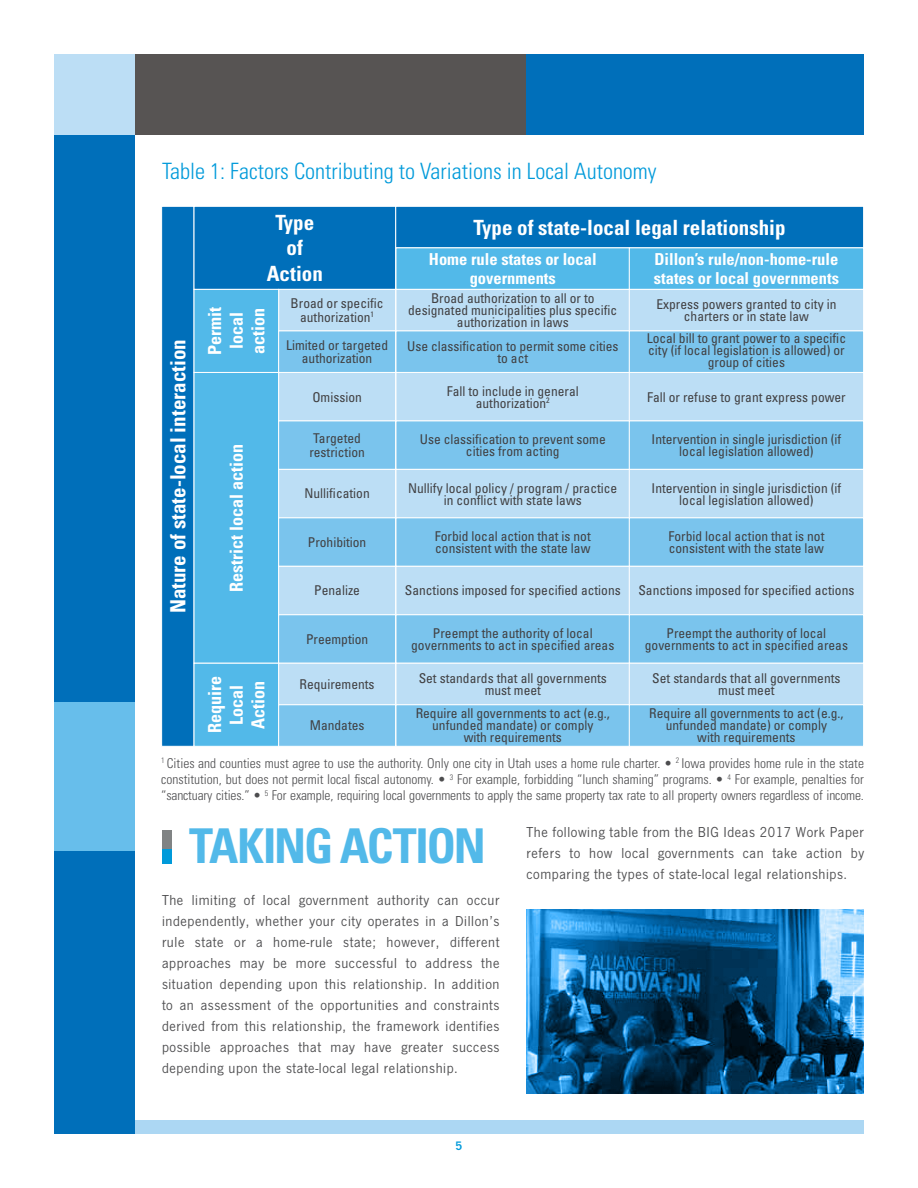
<style>
.page{position:relative;width:918px;height:1188px;background:#fff}
.page>*{position:absolute;margin:0;border:0;box-sizing:border-box;transform-origin:0 0}
.t1{font:700 condensed 48px "Univers LT Std";letter-spacing:-.045em;color:#52b9e9}
.t2{font:300 condensed 22.5px "Univers LT Std";color:#009ada}
.t3{font:700 condensed 21px/25.2px "Univers LT Std";color:#fff;text-align:center}
.t4{font:700 condensed 18px/21.6px "Univers LT Std";color:#fff}
.t5{font:700 condensed 16.5px/19.8px "Univers LT Std";color:#fff;text-align:center}
.t6{font:15px/21px "News Got";letter-spacing:.04em;color:#4d4d4f;text-align:justify}
.t7{font:condensed 13.5px/12px "Univers LT Std";color:#414042;text-align:center}
.t8{font:300 condensed 13.5px/16.2px "Univers LT Std";letter-spacing:-.01em;color:#4d4d4f;text-align:justify}
.t9{font:12.75px "News Got Dem";color:#009ada}
</style>
<div class="page">
<div style="left:54px;top:54px;width:81px;height:1080px;background:#006fba"></div>
<div style="left:54px;top:54px;width:810px;height:81px;background:#bcdef5"></div>
<div style="left:135px;top:54px;width:729px;height:81px;background:#575453"></div>
<div style="left:135px;top:1120px;width:729px;height:14px;background:#acd7f3"></div>
<div style="left:526px;top:54px;width:338px;height:81px;background:#006fba"></div>
<div style="left:54px;top:702px;width:81px;height:148px;background:#67beeb"></div>
<div style="left:161px;top:206px;width:33px;height:541px;background:#006fba;border:1px solid #fff"></div>
<div style="left:395px;top:206px;width:469px;height:42px;background:#006fba;border:1px solid #fff"></div>
<div style="left:194px;top:206px;width:202px;height:84px;background:#006fba;border:1px solid #fff"></div>
<div style="left:396px;top:247px;width:234px;height:43px;background:#52b9e9;border:1px solid #fff"></div>
<div style="left:629px;top:247px;width:235px;height:43px;background:#52b9e9;border:1px solid #fff"></div>
<div style="left:278px;top:289px;width:118px;height:42px;background:#bcdef5;border:1px solid #fff"></div>
<div style="left:194px;top:289px;width:85px;height:84px;background:#52b9e9;border:1px solid #fff"></div>
<div style="left:194px;top:372px;width:85px;height:292px;background:#52b9e9"></div>
<div style="left:194px;top:663px;width:85px;height:84px;background:#52b9e9;border:1px solid #fff"></div>
<div style="left:396px;top:289px;width:234px;height:42px;background:#bcdef5;border:1px solid #fff"></div>
<div style="left:629px;top:289px;width:235px;height:42px;background:#bcdef5;border:1px solid #fff"></div>
<div style="left:278px;top:331px;width:118px;height:42px;background:#7ac4ed;border:1px solid #fff"></div>
<div style="left:396px;top:331px;width:234px;height:42px;background:#7ac4ed"></div>
<div style="left:629px;top:331px;width:235px;height:42px;background:#7ac4ed"></div>
<div style="left:278px;top:372px;width:118px;height:49px;background:#bcdef5;border:1px solid #fff"></div>
<div style="left:396px;top:372px;width:234px;height:49px;background:#bcdef5;border:1px solid #fff"></div>
<div style="left:629px;top:372px;width:235px;height:49px;background:#bcdef5;border:1px solid #fff"></div>
<div style="left:278px;top:421px;width:118px;height:49px;background:#7ac4ed;border:1px solid #fff"></div>
<div style="left:396px;top:421px;width:234px;height:49px;background:#7ac4ed"></div>
<div style="left:629px;top:421px;width:235px;height:49px;background:#7ac4ed"></div>
<div style="left:278px;top:469px;width:118px;height:49px;background:#bcdef5;border:1px solid #fff"></div>
<div style="left:396px;top:469px;width:234px;height:49px;background:#bcdef5;border:1px solid #fff"></div>
<div style="left:629px;top:469px;width:235px;height:49px;background:#bcdef5;border:1px solid #fff"></div>
<div style="left:278px;top:517px;width:118px;height:50px;background:#7ac4ed;border:1px solid #fff"></div>
<div style="left:396px;top:517px;width:234px;height:50px;background:#7ac4ed;border:1px solid #fff"></div>
<div style="left:629px;top:517px;width:235px;height:50px;background:#7ac4ed;border:1px solid #fff"></div>
<div style="left:278px;top:566px;width:118px;height:49px;background:#bcdef5;border:1px solid #fff"></div>
<div style="left:396px;top:566px;width:234px;height:49px;background:#bcdef5;border:1px solid #fff"></div>
<div style="left:629px;top:566px;width:235px;height:49px;background:#bcdef5;border:1px solid #fff"></div>
<div style="left:278px;top:614px;width:118px;height:50px;background:#7ac4ed;border:1px solid #fff"></div>
<div style="left:396px;top:614px;width:234px;height:50px;background:#7ac4ed;border:1px solid #fff"></div>
<div style="left:629px;top:614px;width:235px;height:50px;background:#7ac4ed;border:1px solid #fff"></div>
<div style="left:278px;top:663px;width:118px;height:42px;background:#bcdef5;border:1px solid #fff"></div>
<div style="left:396px;top:663px;width:234px;height:42px;background:#bcdef5;border:1px solid #fff"></div>
<div style="left:629px;top:663px;width:235px;height:42px;background:#bcdef5;border:1px solid #fff"></div>
<div style="left:278px;top:704px;width:118px;height:43px;background:#7ac4ed;border:1px solid #fff"></div>
<div style="left:396px;top:704px;width:234px;height:43px;background:#7ac4ed;border:1px solid #fff"></div>
<div style="left:629px;top:704px;width:235px;height:43px;background:#7ac4ed;border:1px solid #fff"></div>
<svg style="left:526px;top:909px;width:338px;height:185px;background:#145b8b"></svg>
<div style="left:162px;top:845px;width:10px;height:18px;background:#009ada"></div>
<div style="left:162px;top:830px;width:10px;height:18px;background:#808384"></div>
<h2 class="t2" style="left:162px;top:157px;width:496px">Table 1: Factors Contributing to Variations in Local Autonomy</h2>
<h3 class="t3" style="left:165px;top:613px;width:276px;rotate:-90deg">Nature of state-local interaction</h3>
<h3 class="t3" style="left:267px;top:210px;width:58px">Type of<br>Action</h3>
<h3 class="t3" style="left:474px;top:215px;width:313px">Type of state-local legal relationship</h3>
<p class="t5" style="left:429px;top:249px;width:169px">Home rule states or local governments</p>
<p class="t5" style="left:654px;top:249px;width:187px;text-align:left">Dillon’s rule/non-home-rule states or local governments</p>
<h3 class="t4" style="left:204px;top:355px;width:50px;rotate:-90deg">Permit local action</h3>
<h3 class="t4" style="left:226px;top:592px;width:150px;rotate:-90deg">Restrict local action</h3>
<h3 class="t4" style="left:204px;top:733px;width:59px;rotate:-90deg">Require<br>Local<br>Action</h3>
<p class="t7" style="left:291px;top:297px;width:94px;line-height:13.5px">Broad or specific authorization<sup>1</sup></p>
<p class="t7" style="left:408px;top:292px;width:211px">Broad authorization to all or to designated municipalities plus specific authorization in laws</p>
<p class="t7" style="left:656px;top:298px;width:181px">Express powers granted to city in charters or in state law</p>
<p class="t7" style="left:286px;top:338px;width:103px;line-height:13.5px">Limited or targeted authorization</p>
<p class="t7" style="left:312px;top:391px;width:51px">Omission</p>
<p class="t7" style="left:647px;top:332px;width:201px">Local bill to grant power to a specific city (if local legislation is allowed) or group of cities</p>
<p class="t7" style="left:407px;top:340px;width:213px">Use classification to permit some cities to act</p>
<p class="t7" style="left:447px;top:385px;width:133px">Fall to include in general authorization<sup>2</sup></p>
<p class="t7" style="left:420px;top:433px;width:187px">Use classification to prevent some cities from acting</p>
<p class="t7" style="left:408px;top:482px;width:211px">Nullify local policy / program / practice in conflict with state laws</p>
<p class="t7" style="left:435px;top:530px;width:157px;text-align:left">Forbid local action that is not consistent with the state law</p>
<p class="t7" style="left:405px;top:584px;width:217px">Sanctions imposed for specified actions</p>
<p class="t7" style="left:411px;top:627px;width:205px">Preempt the authority of local governments to act in specified areas</p>
<p class="t7" style="left:419px;top:672px;width:190px">Set standards that all governments must meet</p>
<p class="t7" style="left:416px;top:707px;width:196px">Require all governments to act (e.g., unfunded mandate) or comply<br>with requirements</p>
<p class="t7" style="left:649px;top:707px;width:196px">Require all governments to act (e.g., unfunded mandate) or comply<br>with requirements</p>
<p class="t7" style="left:647px;top:391px;width:200px">Fall or refuse to grant express power</p>
<p class="t7" style="left:309px;top:432px;width:57px;line-height:13.5px;text-align:left">Targeted restriction</p>
<p class="t7" style="left:652px;top:433px;width:191px">Intervention in single jurisdiction (if local legislation allowed)</p>
<p class="t7" style="left:652px;top:482px;width:191px">Intervention in single jurisdiction (if local legislation allowed)</p>
<p class="t7" style="left:305px;top:488px;width:67px">Nullification</p>
<p class="t7" style="left:308px;top:536px;width:60px">Prohibition</p>
<p class="t7" style="left:314px;top:584px;width:47px">Penalize</p>
<p class="t7" style="left:306px;top:633px;width:64px">Preemption</p>
<p class="t7" style="left:300px;top:678px;width:76px">Requirements</p>
<p class="t7" style="left:310px;top:719px;width:56px">Mandates</p>
<p class="t7" style="left:668px;top:530px;width:157px;text-align:left">Forbid local action that is not consistent with the state law</p>
<p class="t7" style="left:638px;top:584px;width:217px">Sanctions imposed for specified actions</p>
<p class="t7" style="left:645px;top:627px;width:205px">Preempt the authority of local governments to act in specified areas</p>
<p class="t7" style="left:652px;top:672px;width:190px">Set standards that all governments must meet</p>
<p class="t8" style="left:161px;top:755px;width:704px"><sup>1</sup> Cities and counties must agree to use the authority. Only one city in Utah uses a home rule charter. • <sup>2</sup> Iowa provides home rule in the state constitution, but does not permit local fiscal autonomy. • <sup>3</sup> For example, forbidding “lunch shaming” programs. • <sup>4</sup> For example, penalties for “sanctuary cities.” • <sup>5</sup> For example, requiring local governments to apply the same property tax rate to all property owners regardless of income.</p>
<h1 class="t1" style="left:189px;top:816px;width:298px">TAKING ACTION</h1>
<p class="t6" style="left:162px;top:890px;width:339px">The limiting of local government authority can occur independently, whether your city operates in a Dillon’s rule state or a home-rule state; however, different approaches may be more successful to address the situation depending upon this relationship. In addition to an assessment of the opportunities and constraints derived from this relationship, the framework identifies possible approaches that may have greater success depending upon the state-local legal relationship.</p>
<p class="t9" style="left:456px;top:1139px;width:8px">5</p>
<p class="t6" style="left:526px;top:822px;width:339px">The following table from the BIG Ideas 2017 Work Paper refers to how local governments can take action by comparing the types of state-local legal relationships.</p>
</div>
